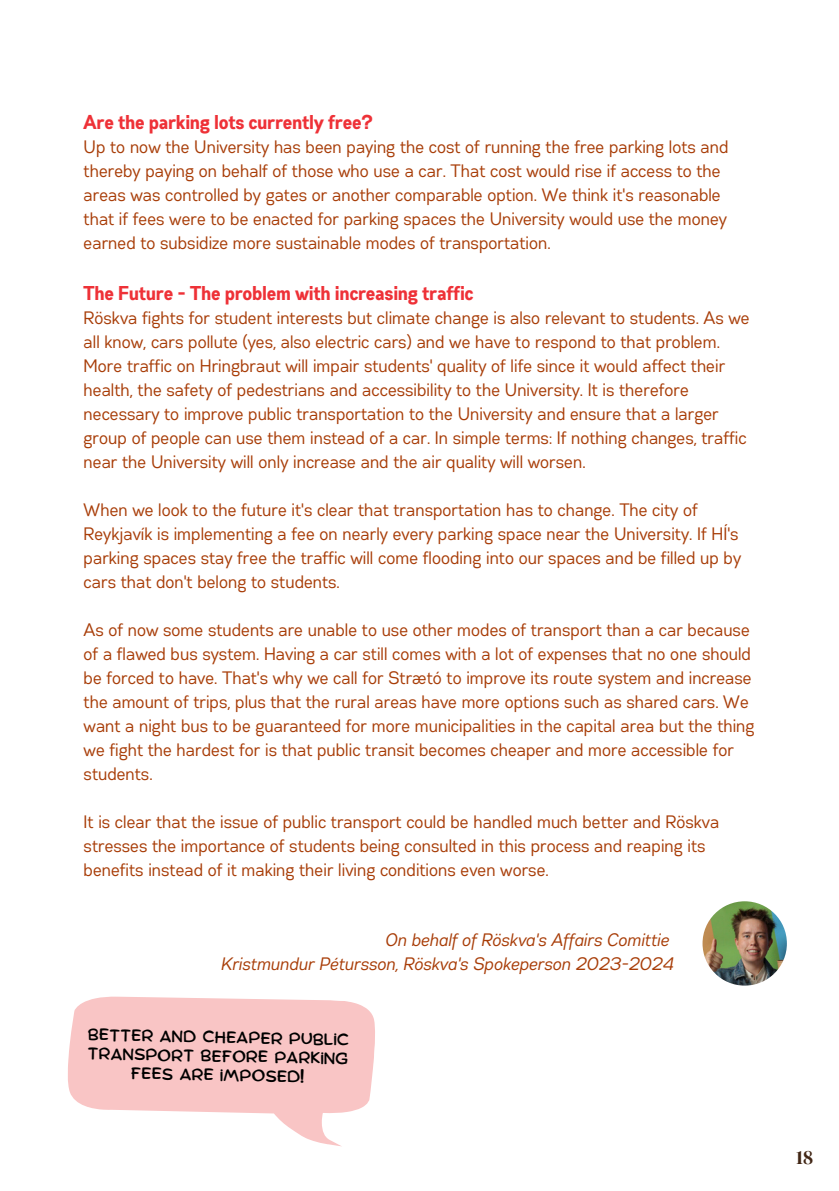
<style>
.page{position:relative;width:839px;height:1191px;background:#fff}
.page>*{position:absolute;margin:0;border:0;box-sizing:border-box;transform-origin:0 0}
.t1{font:700 20px "Gabriel Sans Cond";color:#ee3137}
.t2{font:20px "DM Serif Display";color:#412615}
.t3{font:18px/24px "Gabriel Sans Cond";color:#a83d08}
.t4{font:italic 18px "Gabriel Sans Cond";color:#a83d08}
.t5{font:16.2px/19px "Comica";color:#000;text-align:center}
</style>
<div class="page">
<svg style="left:68px;top:996px;width:307px;height:151px;fill:#f9c5c5"></svg>
<img style="left:702px;top:901px;width:84px;height:85px;border-radius:50%">
<p class="t1" style="left:84px;top:113px;width:291px">Are the parking lots currently free?</p>
<p class="t3" style="left:84px;top:136px;width:646px">Up to now the University has been paying the cost of running the free parking lots and thereby paying on behalf of those who use a car. That cost would rise if access to the areas was controlled by gates or another comparable option. We think it's reasonable that if fees were to be enacted for parking spaces the University would use the money earned to subsidize more sustainable modes of transportation.</p>
<p class="t1" style="left:84px;top:284px;width:391px">The Future - The problem with increasing traffic</p>
<p class="t3" style="left:84px;top:307px;width:667px">Röskva fights for student interests but climate change is also relevant to students. As we all know, cars pollute (yes, also electric cars) and we have to respond to that problem.</p>
<p class="t3" style="left:84px;top:355px;width:664px">More traffic on Hringbraut will impair students' quality of life since it would affect their health, the safety of pedestrians and accessibility to the University. It is therefore necessary to improve public transportation to the University and ensure that a larger group of people can use them instead of a car. In simple terms: If nothing changes, traffic near the University will only increase and the air quality will worsen.</p>
<p class="t3" style="left:84px;top:499px;width:659px">When we look to the future it's clear that transportation has to change. The city of Reykjavík is implementing a fee on nearly every parking space near the University. If HÍ's parking spaces stay free the traffic will come flooding into our spaces and be filled up by cars that don't belong to students.</p>
<p class="t3" style="left:84px;top:619px;width:672px">As of now some students are unable to use other modes of transport than a car because of a flawed bus system. Having a car still comes with a lot of expenses that no one should be forced to have. That's why we call for Strætó to improve its route system and increase the amount of trips, plus that the rural areas have more options such as shared cars. We want a night bus to be guaranteed for more municipalities in the capital area but the thing we fight the hardest for is that public transit becomes cheaper and more accessible for students.</p>
<p class="t3" style="left:84px;top:811px;width:637px">It is clear that the issue of public transport could be handled much better and Röskva stresses the importance of students being consulted in this process and reaping its benefits instead of it making their living conditions even worse.</p>
<p class="t4" style="left:385px;top:932px;width:285px">On behalf of Röskva's Affairs Comittie</p>
<p class="t4" style="left:221px;top:956px;width:454px">Kristmundur Pétursson, Röskva's Spokeperson 2023-2024</p>
<p class="t5" style="left:88px;top:1026px;width:263px;rotate:1deg">Better and cheaper public transport before parking fees are imposed!</p>
<p class="t2" style="left:796px;top:1143px;width:19px">18</p>
</div>
